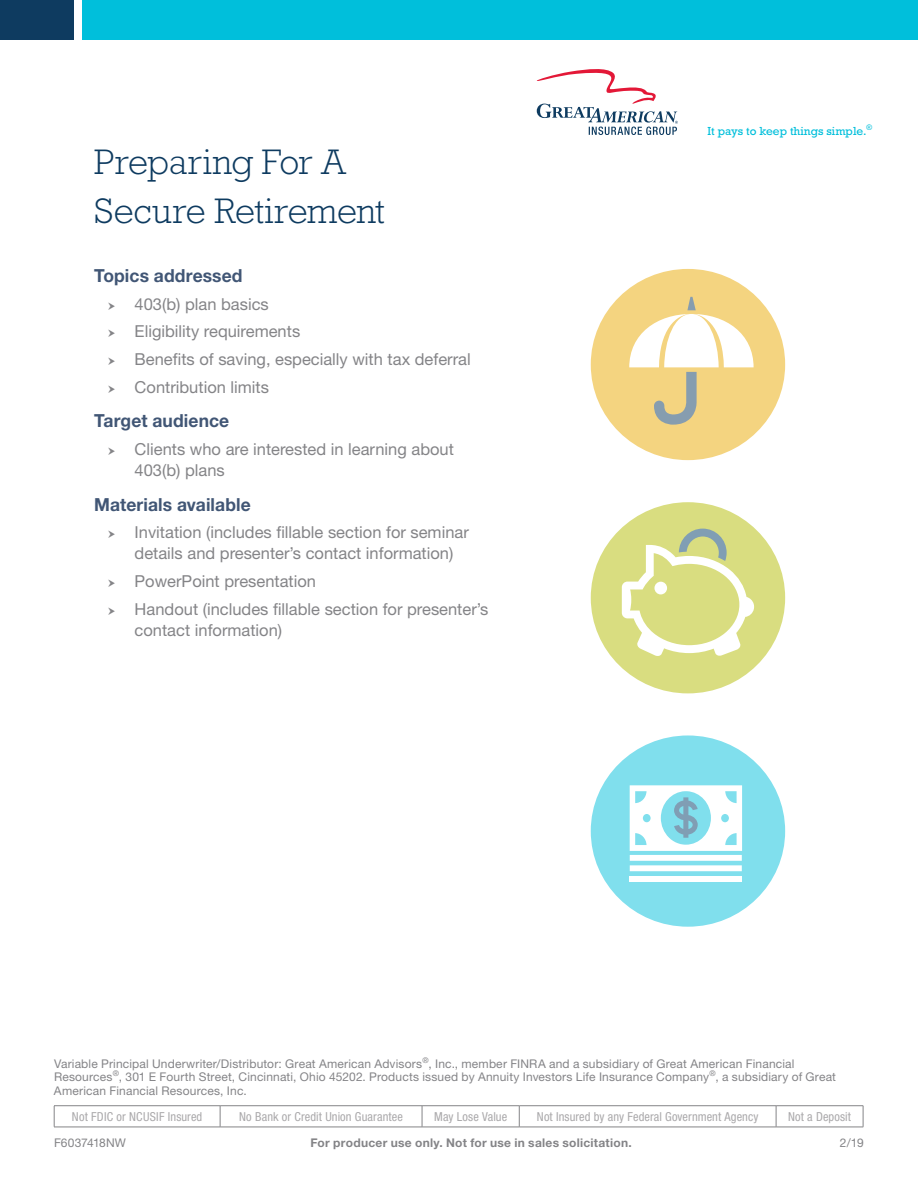
<style>
.page{position:relative;width:918px;height:1188px;background:#fff}
.page>*{position:absolute;margin:0;border:0;box-sizing:border-box;transform-origin:0 0}
.t1{font:300 36px/49.5px "Rockwell Std";letter-spacing:-.005em;color:#0e3b60}
.t2{font:700 18px "Helvetica Neue LT Std";letter-spacing:.005em;color:#415675}
.t3{font:16.5px/27.8px "Helvetica Neue LT Std";color:#848487}
.t4{font:condensed 12.3px "Helvetica Neue LT Std";letter-spacing:.01em;color:#aaa9ab}
.t5{font:12px/13.5px "Helvetica Neue LT Std";letter-spacing:.015em;color:#848487}
.t6{font:700 12px "Helvetica Neue LT Std";letter-spacing:.02em;color:#848487}
.t7{font:11.85px "Rockwell Std";color:#00bfdb}
</style>
<div class="page">
<div style="left:82px;top:0;width:836px;height:39px;background:#00bfdb"></div>
<div style="left:0;top:0;width:73px;height:40px;background:#0e3b60"></div>
<svg style="left:537px;top:69px;width:141px;height:66px"></svg>
<div style="left:591px;top:269px;width:194px;height:191px;background:#f4d480;border-radius:50%"></div>
<svg style="left:629px;top:297px;width:125px;height:128px"></svg>
<div style="left:591px;top:502px;width:194px;height:191px;background:#d9dd80;border-radius:50%"></div>
<svg style="left:622px;top:529px;width:132px;height:127px"></svg>
<div style="left:654px;top:582px;width:13px;height:12px;background:#fff;border-radius:50%"></div>
<div style="left:591px;top:735px;width:194px;height:192px;background:#80dfed;border-radius:50%"></div>
<div style="left:630px;top:876px;width:112px;height:6px;background:#fff"></div>
<svg style="left:630px;top:785px;width:112px;height:86px"></svg>
<hr style="left:54px;top:1105px;width:166px;height:1px;background:#848487">
<svg style="left:54px;top:1106px;width:1px;height:21px"></svg>
<hr style="left:220px;top:1105px;width:202px;height:1px;background:#848487">
<svg style="left:220px;top:1106px;width:1px;height:21px"></svg>
<hr style="left:422px;top:1105px;width:97px;height:1px;background:#848487">
<svg style="left:422px;top:1106px;width:1px;height:21px"></svg>
<hr style="left:519px;top:1105px;width:257px;height:1px;background:#848487">
<svg style="left:519px;top:1106px;width:1px;height:21px"></svg>
<hr style="left:776px;top:1105px;width:87px;height:1px;background:#848487">
<svg style="left:776px;top:1106px;width:1px;height:21px"></svg>
<svg style="left:863px;top:1106px;width:1px;height:21px"></svg>
<hr style="left:54px;top:1127px;width:166px;height:1px;background:#848487">
<hr style="left:220px;top:1127px;width:202px;height:1px;background:#848487">
<hr style="left:422px;top:1127px;width:97px;height:1px;background:#848487">
<hr style="left:519px;top:1127px;width:257px;height:1px;background:#848487">
<hr style="left:776px;top:1127px;width:87px;height:1px;background:#848487">
<h1 class="t1" style="left:94px;top:137px;width:292px">Preparing For A<br>Secure Retirement</h1>
<p class="t2" style="left:94px;top:264px;width:150px">Topics addressed</p>
<p class="t3" style="left:135px;top:290px;width:338px">403(b) plan basics<br>Eligibility requirements<br>Benefits of saving, especially with tax deferral<br>Contribution limits</p>
<p class="t2" style="left:94px;top:410px;width:137px">Target audience</p>
<p class="t3" style="left:135px;top:438px;width:321px;line-height:21px">Clients who are interested in learning about<br>403(b) plans</p>
<p class="t2" style="left:94px;top:493px;width:158px">Materials available</p>
<p class="t3" style="left:135px;top:522px;width:336px;line-height:21px">Invitation (includes fillable section for seminar details and presenter’s contact information)</p>
<p class="t3" style="left:135px;top:567px;width:355px">PowerPoint presentation<br>Handout (includes fillable section for presenter’s</p>
<p class="t3" style="left:135px;top:616px;width:149px">contact information)</p>
<p class="t7" style="left:707px;top:124px;width:166px">It pays to keep things simple.<sup>®</sup></p>
<p class="t5" style="left:54px;top:1056px;width:784px">Variable Principal Underwriter/Distributor: Great American Advisors<sup>®</sup>, Inc., member FINRA and a subsidiary of Great American Financial<br>Resources<sup>®</sup>, 301 E Fourth Street, Cincinnati, Ohio 45202. Products issued by Annuity Investors Life Insurance Company<sup>®</sup>, a subsidiary of Great<br>American Financial Resources, Inc.</p>
<p class="t4" style="left:72px;top:1109px;width:132px">Not FDIC or NCUSIF Insured</p>
<p class="t4" style="left:239px;top:1109px;width:165px">No Bank or Credit Union Guarantee</p>
<p class="t4" style="left:434px;top:1109px;width:75px">May Lose Value</p>
<p class="t4" style="left:537px;top:1109px;width:223px">Not Insured by any Federal Government Agency</p>
<p class="t4" style="left:788px;top:1109px;width:64px">Not a Deposit</p>
<p class="t5" style="left:54px;top:1136px;width:73px">F6037418NW</p>
<p class="t5" style="left:840px;top:1136px;width:25px">2/19</p>
<p class="t6" style="left:310px;top:1135px;width:323px">For producer use only. Not for use in sales solicitation.</p>
</div>
